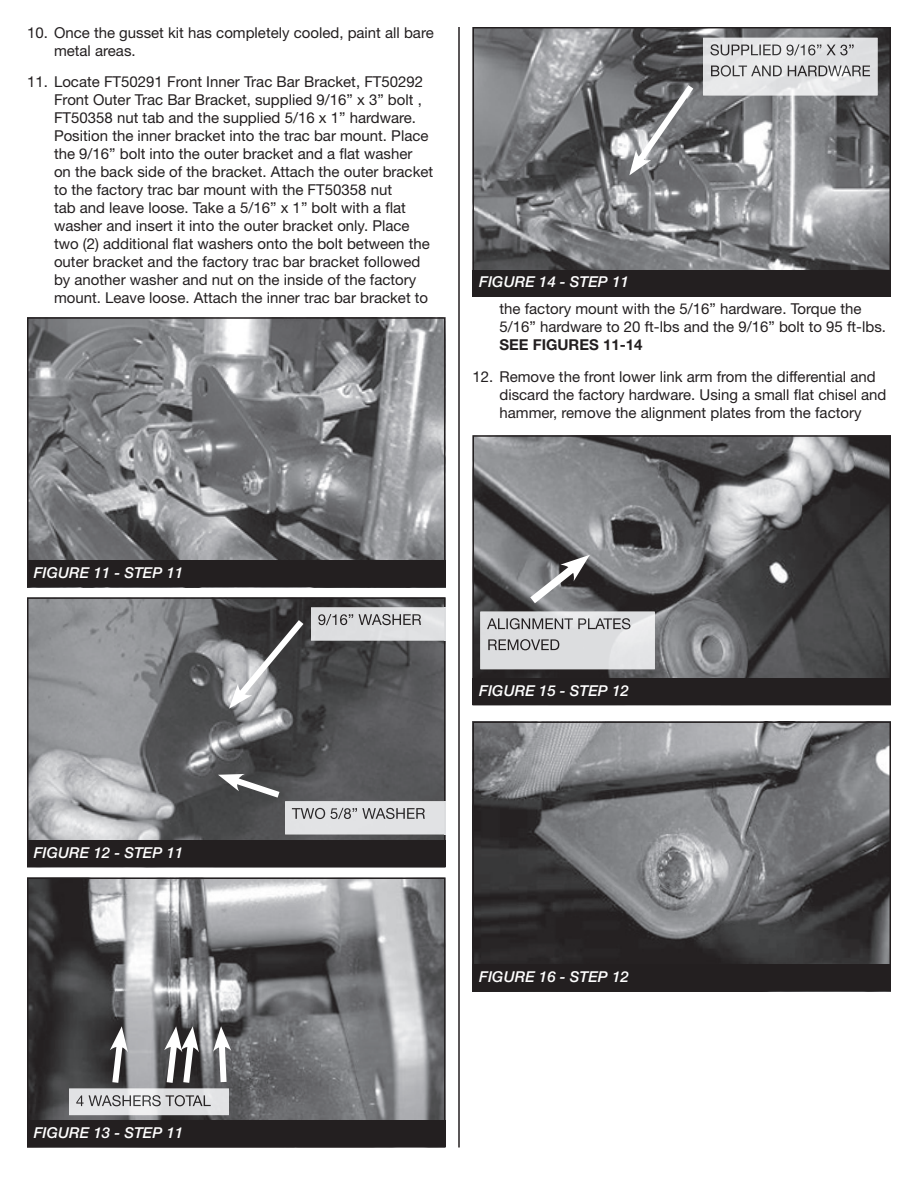
<style>
.page{position:relative;width:918px;height:1188px;background:#fff}
.page>*{position:absolute;margin:0;border:0;box-sizing:border-box;transform-origin:0 0}
.t1{font:15px/18px "Helvetica Neue LT Std";color:#231f20}
.t2{font:italic 500 15px "Helvetica Neue LT Std";color:#fff}
.t3{font:700 15px "Helvetica Neue LT Std";color:#231f20}
</style>
<div class="page">
<hr style="left:458px;top:27px;width:2px;height:1121px;background:#231f20">
<img style="left:30px;top:320px;width:413px;height:240px">
<div style="left:27px;top:317px;width:419px;height:270px;border:2px solid #231f20"></div>
<div style="left:27px;top:560px;width:419px;height:27px;background:#231f20"></div>
<svg style="left:27px;top:597px;width:419px;height:243px;background:#747577"></svg>
<div style="left:27px;top:840px;width:419px;height:27px;background:#231f20"></div>
<img style="left:30px;top:881px;width:413px;height:239px">
<div style="left:27px;top:878px;width:419px;height:270px;border:2px solid #231f20"></div>
<div style="left:27px;top:1120px;width:419px;height:28px;background:#231f20"></div>
<img style="left:475px;top:30px;width:413px;height:240px">
<div style="left:472px;top:27px;width:419px;height:270px;border:2px solid #231f20"></div>
<div style="left:472px;top:270px;width:419px;height:27px;background:#231f20"></div>
<img style="left:475px;top:438px;width:413px;height:240px">
<div style="left:472px;top:435px;width:419px;height:270px;border:2px solid #231f20"></div>
<div style="left:472px;top:678px;width:419px;height:27px;background:#231f20"></div>
<img style="left:475px;top:724px;width:413px;height:240px">
<div style="left:472px;top:721px;width:419px;height:270px;border:2px solid #231f20"></div>
<div style="left:472px;top:964px;width:419px;height:27px;background:#231f20"></div>
<div style="left:311px;top:608px;width:135px;height:32px;background:#dedfe1"></div>
<img style="left:318px;top:614px;width:103px;height:11px">
<div style="left:285px;top:801px;width:161px;height:33px;background:#e1e2e4"></div>
<img style="left:292px;top:808px;width:133px;height:11px">
<img style="left:703px;top:38px;width:175px;height:57px">
<img style="left:710px;top:44px;width:145px;height:12px">
<img style="left:711px;top:65px;width:159px;height:12px">
<img style="left:480px;top:612px;width:175px;height:57px">
<img style="left:487px;top:618px;width:144px;height:11px">
<img style="left:488px;top:639px;width:71px;height:11px">
<img style="left:69px;top:1089px;width:160px;height:26px">
<img style="left:76px;top:1095px;width:135px;height:11px">
<svg style="left:229px;top:614px;width:81px;height:95px;background:#6e6e6f"></svg>
<svg style="left:218px;top:772px;width:68px;height:30px"></svg>
<svg style="left:629px;top:79px;width:70px;height:96px;background:#7b7b7d"></svg>
<svg style="left:109px;top:1026px;width:19px;height:63px"></svg>
<svg style="left:163px;top:1026px;width:36px;height:63px"></svg>
<svg style="left:213px;top:1026px;width:18px;height:62px"></svg>
<svg style="left:522px;top:555px;width:68px;height:56px;background:#828385"></svg>
<p class="t1" style="left:54px;top:23px;width:381px;text-indent:-27px">10. Once the gusset kit has completely cooled, paint all bare metal areas.</p>
<p class="t1" style="left:54px;top:73px;width:381px;text-indent:-27px">11. Locate FT50291 Front Inner Trac Bar Bracket, FT50292<br>Front Outer Trac Bar Bracket, supplied 9/16” x 3” bolt , FT50358 nut tab and the supplied 5/16 x 1” hardware.<br>Position the inner bracket into the trac bar mount. Place the 9/16” bolt into the outer bracket and a flat washer<br>on the back side of the bracket. Attach the outer bracket to the factory trac bar mount with the FT50358 nut<br>tab and leave loose. Take a 5/16” x 1” bolt with a flat washer and insert it into the outer bracket only. Place two (2) additional flat washers onto the bolt between the outer bracket and the factory trac bar bracket followed by another washer and nut on the inside of the factory mount. Leave loose. Attach the inner trac bar bracket to</p>
<p class="t2" style="left:479px;top:273px;width:151px">FIGURE 14 - STEP 11</p>
<p class="t1" style="left:500px;top:300px;width:388px">the factory mount with the 5/16” hardware. Torque the<br>5/16” hardware to 20 ft-lbs and the 9/16” bolt to 95 ft-lbs.</p>
<p class="t3" style="left:500px;top:336px;width:145px">SEE FIGURES 11-14</p>
<p class="t1" style="left:500px;top:367px;width:388px;text-indent:-27px">12. Remove the front lower link arm from the differential and discard the factory hardware. Using a small flat chisel and hammer, remove the alignment plates from the factory</p>
<p class="t2" style="left:34px;top:564px;width:151px">FIGURE 11 - STEP 11</p>
<p class="t2" style="left:479px;top:681px;width:151px">FIGURE 15 - STEP 12</p>
<p class="t2" style="left:34px;top:844px;width:151px">FIGURE 12 - STEP 11</p>
<p class="t2" style="left:34px;top:1124px;width:151px">FIGURE 13 - STEP 11</p>
<p class="t2" style="left:479px;top:968px;width:151px">FIGURE 16 - STEP 12</p>
</div>
